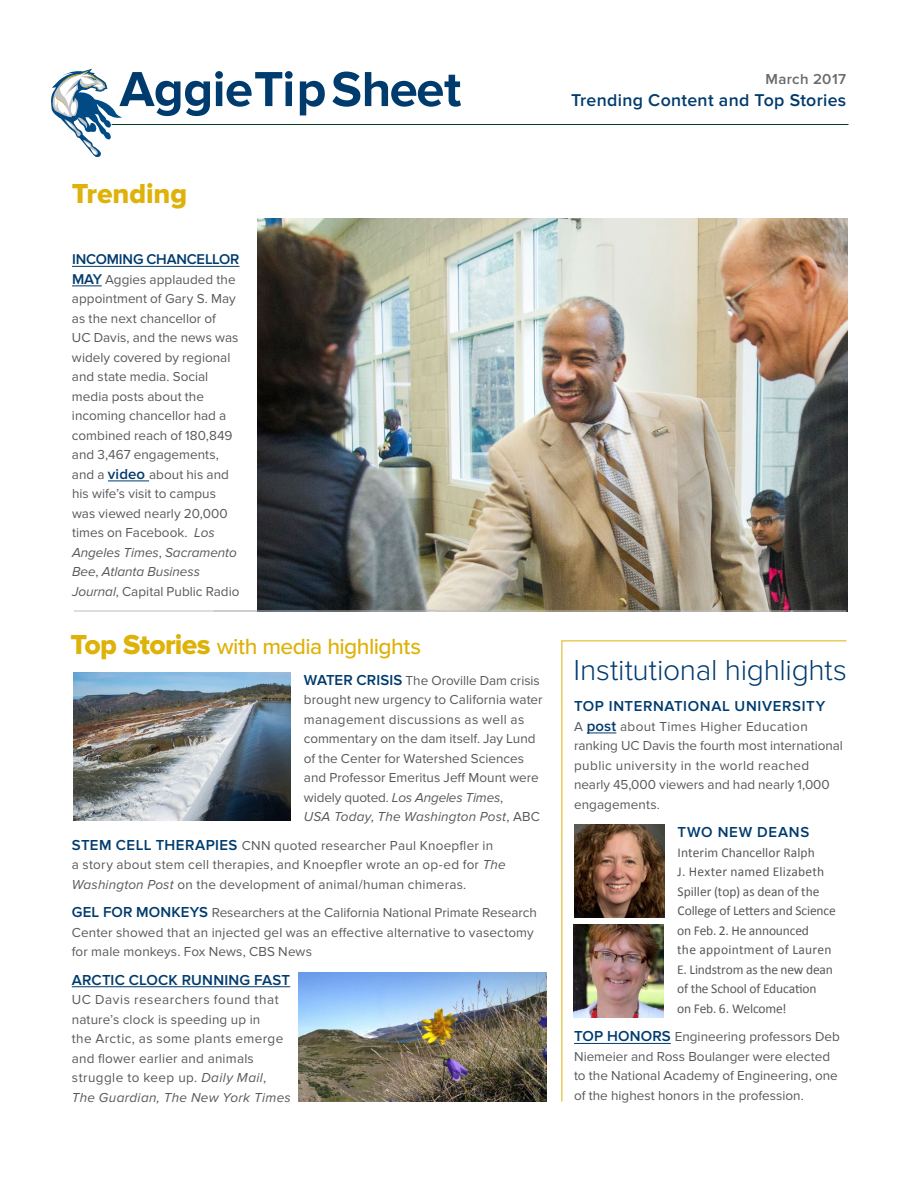
<style>
.page{position:relative;width:918px;height:1188px;background:#fff}
.page>*{position:absolute;margin:0;border:0;box-sizing:border-box;transform-origin:0 0}
.t1{font:700 51px "Proxima Nova";letter-spacing:-.01em;color:#003b6e}
.t2{font:300 30px "Proxima Nova";letter-spacing:-.01em;color:#003b6e}
.t3{font:28.5px "Proxima Nova Extrabld";letter-spacing:-.005em;color:#deb209}
.t4{font:500 22.8px "Proxima Nova";letter-spacing:-.025em;color:#deb209}
.t5{font:600 17.7px "Proxima Nova";letter-spacing:.02em;color:#003b6e}
.t6{font:600 15px "Proxima Nova";letter-spacing:.03em;color:#003b6e}
.t7{font:600 15px "Proxima Nova";letter-spacing:.01em;color:#003b6e}
.t8{font:600 15px "Proxima Nova";letter-spacing:.05em;color:#003b6e}
.t9{font:600 15px "Proxima Nova";letter-spacing:.02em;color:#696a6d}
.t10{font:600 14.7px "Proxima Nova";letter-spacing:-.01em;color:#003b6e}
.t11{font:13.5px/19.5px "Proxima Nova";letter-spacing:.005em;color:#58595b}
.t12{font:13.5px/19.5px "Calibri";letter-spacing:-.005em;color:#58595b}
.t13{font:13.5px/19.5px "Proxima Nova";letter-spacing:.025em;color:#58595b}
.s1{font-weight:600;font-size:14.7px;color:#003b6e}
.s2{font-weight:600;font-size:15px;color:#003b6e}
.s3{font-style:italic}
.s4{font-family:"Proxima Nova Extrabld";font-weight:400;font-size:28.5px}
</style>
<div class="page">
<hr style="left:112px;top:124px;width:737px;height:1px;background:#003c21">
<svg style="left:51px;top:69px;width:71px;height:89px"></svg>
<hr style="left:72px;top:266px;width:167px;height:1px;background:#003b6e">
<hr style="left:72px;top:285px;width:30px;height:1px;background:#003b6e">
<hr style="left:108px;top:481px;width:41px;height:1px;background:#003b6e">
<img style="left:258px;top:219px;width:590px;height:392px">
<svg style="left:561px;top:640px;width:286px;height:462px"></svg>
<hr style="left:72px;top:986px;width:218px;height:1px;background:#003b6e">
<svg style="left:587px;top:733px;width:29px;height:1px"></svg>
<hr style="left:574px;top:1043px;width:97px;height:1px;background:#003b6e">
<img style="left:574px;top:924px;width:90px;height:93px">
<img style="left:74px;top:673px;width:216px;height:148px">
<hr style="left:74px;top:611px;width:772px;height:1px;background:#bcbec0">
<img style="left:574px;top:825px;width:90px;height:93px">
<img style="left:298px;top:973px;width:249px;height:129px">
<h1 class="t1" style="left:120px;top:60px;width:343px">Aggie Tip Sheet</h1>
<h3 class="t3" style="left:72px;top:177px;width:117px">Trending</h3>
<p class="t10" style="left:72px;top:251px;width:169px">INCOMING CHANCELLOR</p>
<p class="t11" style="left:72px;top:270px;width:169px"><span class="s1">MAY</span> Aggies applauded the appointment of Gary S. May as the next chancellor of<br>UC Davis, and the news was widely covered by regional and state media. Social media posts about the incoming chancellor had a combined reach of 180,849 and 3,467 engagements, and a <span class="s2">video</span> about his and his wife’s visit to campus was viewed nearly 20,000 times on Facebook. <span class="s3">Los<br>Angeles Times</span>, <span class="s3">Sacramento<br>Bee</span>, <span class="s3">Atlanta Business<br>Journal</span>, Capital Public Radio</p>
<h3 class="t4" style="left:70px;top:634px;width:352px"><span class="s4">Top Stories</span> with media highlights</h3>
<p class="t11" style="left:304px;top:671px;width:240px"><span class="s2">WATER CRISIS</span> The Oroville Dam crisis brought new urgency to California water management discussions as well as commentary on the dam itself. Jay Lund of the Center for Watershed Sciences and Professor Emeritus Jeff Mount were widely quoted. <span class="s3">Los Angeles Times</span>,<br><span class="s3">USA Today</span>, <span class="s3">The Washington Post</span>, ABC</p>
<p class="t11" style="left:72px;top:836px;width:435px"><span class="s2">STEM CELL THERAPIES</span> CNN quoted researcher Paul Knoepfler in<br>a story about stem cell therapies, and Knoepfler wrote an op-ed for <span class="s3">The<br>Washington Post</span> on the development of animal/human chimeras.</p>
<p class="t11" style="left:72px;top:903px;width:467px"><span class="s2">GEL FOR MONKEYS</span> Researchers at the California National Primate Research<br>Center showed that an injected gel was an effective alternative to vasectomy for male monkeys. Fox News, CBS News</p>
<p class="t7" style="left:72px;top:971px;width:220px">ARCTIC CLOCK RUNNING FAST</p>
<p class="t13" style="left:72px;top:990px;width:221px">UC Davis researchers found that nature’s clock is speeding up in<br>the Arctic, as some plants emerge and flower earlier and animals struggle to keep up. <span class="s3">Daily Mail</span>,<br><span class="s3">The Guardian, The New York Times</span></p>
<p class="t9" style="left:765px;top:71px;width:82px">March 2017</p>
<h3 class="t5" style="left:571px;top:90px;width:277px">Trending Content and Top Stories</h3>
<h2 class="t2" style="left:574px;top:653px;width:275px">Institutional highlights</h2>
<p class="t6" style="left:574px;top:698px;width:253px">TOP INTERNATIONAL UNIVERSITY</p>
<p class="t11" style="left:574px;top:717px;width:270px">A <span class="s2">post</span> about Times Higher Education ranking UC Davis the fourth most international public university in the world reached nearly 45,000 viewers and had nearly 1,000 engagements.</p>
<p class="t8" style="left:678px;top:824px;width:133px">TWO NEW DEANS</p>
<p class="t12" style="left:677px;top:843px;width:160px">Interim Chancellor Ralph<br>J. Hexter named Elizabeth<br>Spiller (top) as dean of the<br>College of Letters and Science on Feb. 2. He announced<br>the appointment of Lauren<br>E. Lindstrom as the new dean of the School of Education<br>on Feb. 6. Welcome!</p>
<p class="t11" style="left:574px;top:1028px;width:267px"><span class="s2">TOP HONORS</span> Engineering professors Deb Niemeier and Ross Boulanger were elected to the National Academy of Engineering, one of the highest honors in the profession.</p>
</div>
